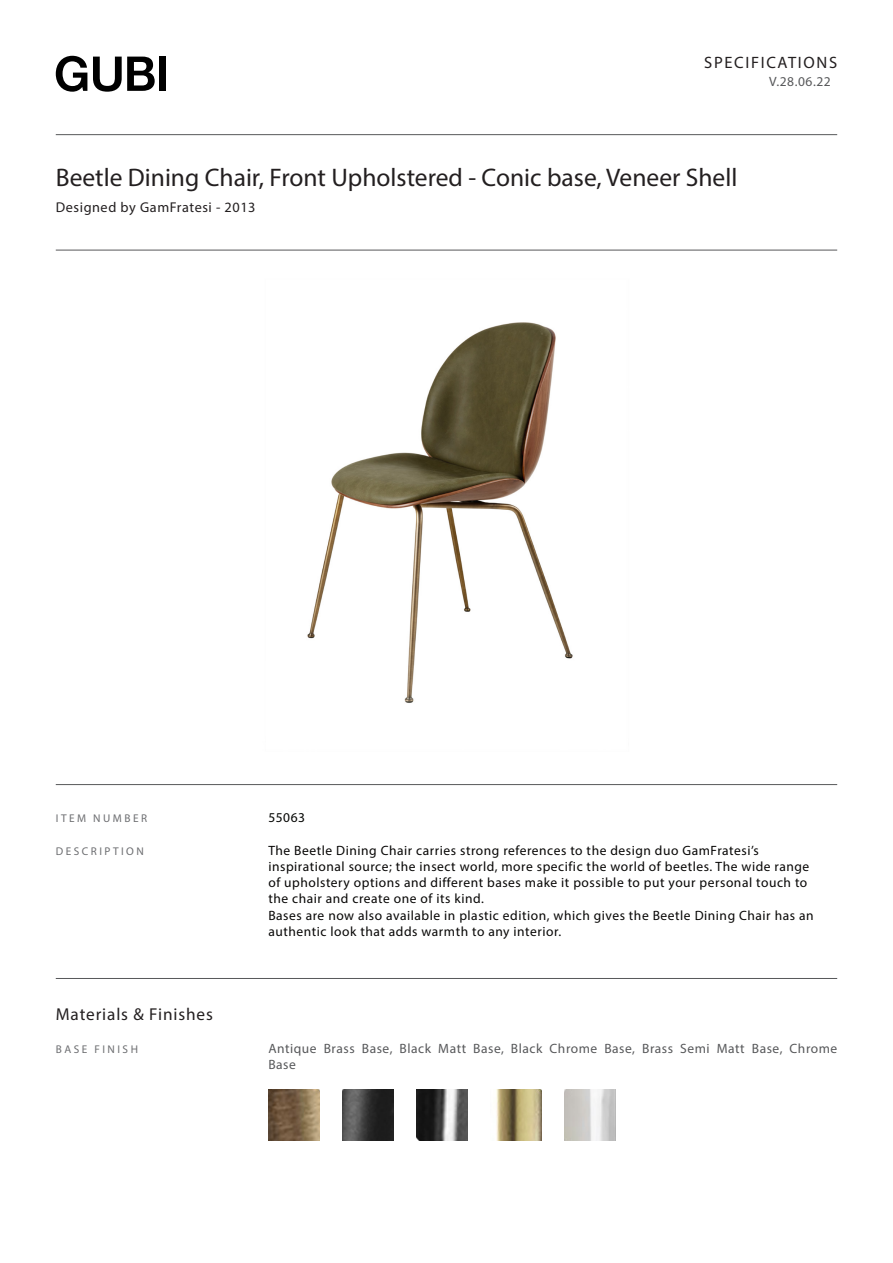
<style>
.page{position:relative;width:893px;height:1263px;background:#fff}
.page>*{position:absolute;margin:0;border:0;box-sizing:border-box;transform-origin:0 0}
.Heading_1_-_Title{font:25.5px "Myriad Pro";color:#231f20}
.Part_Title{font:17.25px "Myriad Pro";letter-spacing:.05em;color:#231f20}
.Specifications{font:16.5px "Myriad Pro";letter-spacing:.1em;color:#231f20}
.designed_by{font:14.25px "Myriad Pro";letter-spacing:.04em;color:#231f20}
.key_works{font:13.5px/16.2px "Myriad Pro";letter-spacing:.04em;color:#070605}
.key_works-2{font:13.5px/16.2px "Myriad Pro";letter-spacing:.04em;color:#57585a}
.key_works-3{font:13.5px "Myriad Pro";letter-spacing:.04em;color:#040503}
.key_works-4{font:11.25px "Myriad Pro";letter-spacing:.22em;color:#6c6d70}
</style>
<div class="page">
<hr style="left:56px;top:134px;width:781px;height:1px;background:#57585a">
<hr style="left:56px;top:250px;width:781px;height:1px;background:#57585a">
<hr style="left:56px;top:784px;width:781px;height:1px;background:#57585a">
<hr style="left:56px;top:978px;width:781px;height:1px;background:#57585a">
<img style="left:307px;top:322px;width:266px;height:381px">
<img style="left:268px;top:1089px;width:51px;height:51px">
<img style="left:342px;top:1089px;width:51px;height:51px">
<img style="left:416px;top:1089px;width:51px;height:51px">
<img style="left:496px;top:1089px;width:45px;height:51px">
<img style="left:565px;top:1089px;width:51px;height:51px">
<svg style="left:56px;top:56px;width:31px;height:36px"></svg>
<svg style="left:93px;top:57px;width:62px;height:35px"></svg>
<div style="left:159px;top:57px;width:7px;height:34px;background:#000"></div>
<p class="Specifications" style="left:704px;top:52px;width:134px">SPECIFICATIONS</p>
<p class="key_works-2" style="left:769px;top:74px;width:63px">V.28.06.22</p>
<p class="Heading_1_-_Title" style="left:56px;top:162px;width:683px">Beetle Dining Chair, Front Upholstered - Conic base, Veneer Shell</p>
<p class="designed_by" style="left:56px;top:198px;width:201px">Designed by GamFratesi - 2013</p>
<p class="key_works-4" style="left:56px;top:811px;width:93px">ITEM NUMBER</p>
<p class="key_works-3" style="left:268px;top:809px;width:38px">55063</p>
<p class="key_works-4" style="left:56px;top:844px;width:90px">DESCRIPTION</p>
<p class="key_works" style="left:268px;top:842px;width:547px">The Beetle Dining Chair carries strong references to the design duo GamFratesi’s inspirational source; the insect world, more specific the world of beetles. The wide range of upholstery options and different bases make it possible to put your personal touch to the chair and create one of its kind.<br>Bases are now also available in plastic edition, which gives the Beetle Dining Chair has an authentic look that adds warmth to any interior.</p>
<p class="Part_Title" style="left:56px;top:1004px;width:159px">Materials &amp; Finishes</p>
<p class="key_works-4" style="left:56px;top:1042px;width:84px">BASE FINISH</p>
<p class="key_works-2" style="left:268px;top:1040px;width:570px">Antique Brass Base, Black Matt Base, Black Chrome Base, Brass Semi Matt Base, Chrome<br>Base</p>
</div>
